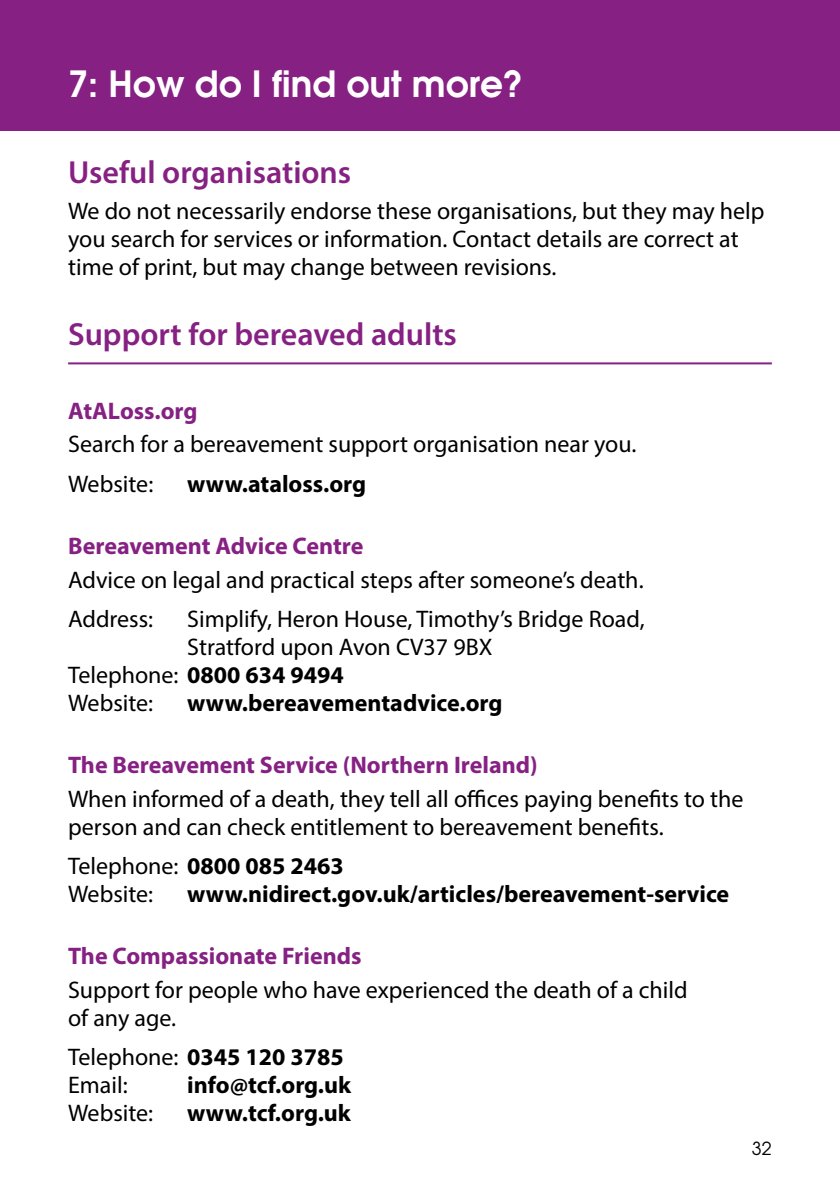
<style>
.page{position:relative;width:840px;height:1191px;background:#fff}
.page>*{position:absolute;margin:0;border:0;box-sizing:border-box;transform-origin:0 0}
.t1{font:600 36px "Avant Garde";color:#fff}
.t2{font:600 32px "Myriad Pro";color:#862183}
.t3{font:24px/28px "Myriad Pro";color:#000}
.t4{font:700 24px "Myriad Pro";color:#000}
.t5{font:700 24px "Myriad Pro";color:#862183}
.t6{font:18px "Avant Garde";color:#000}
.s1{font-weight:400}
.s2{font-weight:700}
</style>
<div class="page">
<div style="left:0;top:0;width:839px;height:130px;background:#862183"></div>
<hr style="left:68px;top:362px;width:703px;height:2px;background:#862183">
<h1 class="t1" style="left:68px;top:70px;width:456px">7: How do I find out more?</h1>
<h2 class="t2" style="left:68px;top:160px;width:284px">Useful organisations</h2>
<p class="t3" style="left:68px;top:199px;width:697px">We do not necessarily endorse these organisations, but they may help you search for services or information. Contact details are correct at time of print, but may change between revisions.</p>
<h2 class="t2" style="left:68px;top:322px;width:390px">Support for bereaved adults</h2>
<p class="t5" style="left:68px;top:401px;width:131px">AtALoss.org</p>
<p class="t3" style="left:68px;top:427px;width:569px;line-height:39.4px">Search for a bereavement support organisation near you.<br>Website:</p>
<p class="t4" style="left:187px;top:474px;width:180px">www.ataloss.org</p>
<p class="t5" style="left:68px;top:536px;width:297px">Bereavement Advice Centre</p>
<p class="t3" style="left:68px;top:562px;width:576px;line-height:39.4px">Advice on legal and practical steps after someone’s death.<br>Address:</p>
<p class="t3" style="left:187px;top:607px;width:458px">Simplify, Heron House, Timothy’s Bridge Road,</p>
<p class="t3" style="left:187px;top:635px;width:306px">Stratford upon Avon CV37 9BX</p>
<p class="t4" style="left:68px;top:665px;width:277px"><span class="s1">Telephone:</span> 0800 634 9494</p>
<p class="t3" style="left:68px;top:691px;width:87px">Website:</p>
<p class="t4" style="left:187px;top:693px;width:316px">www.bereavementadvice.org</p>
<p class="t5" style="left:68px;top:755px;width:471px">The Bereavement Service (Northern Ireland)</p>
<p class="t3" style="left:68px;top:786px;width:676px">When informed of a death, they tell all oices paying beneits to the person and can check entitlement to bereavement beneits.</p>
<p class="t3" style="left:68px;top:854px;width:277px">Telephone: <span class="s2">0800 085 2463<br></span>Website:</p>
<p class="t4" style="left:187px;top:884px;width:543px">www.nidirect.gov.uk/articles/bereavement-service</p>
<p class="t5" style="left:68px;top:946px;width:295px">The Compassionate Friends</p>
<p class="t3" style="left:68px;top:977px;width:620px">Support for people who have experienced the death of a child of any age.</p>
<p class="t3" style="left:68px;top:1045px;width:277px">Telephone: <span class="s2">0345 120 3785<br></span>Email:</p>
<p class="t4" style="left:187px;top:1075px;width:165px">info@tcf.org.uk</p>
<p class="t3" style="left:68px;top:1101px;width:87px">Website:</p>
<p class="t4" style="left:187px;top:1103px;width:165px">www.tcf.org.uk</p>
<p class="t6" style="left:751px;top:1137px;width:21px">32</p>
</div>
